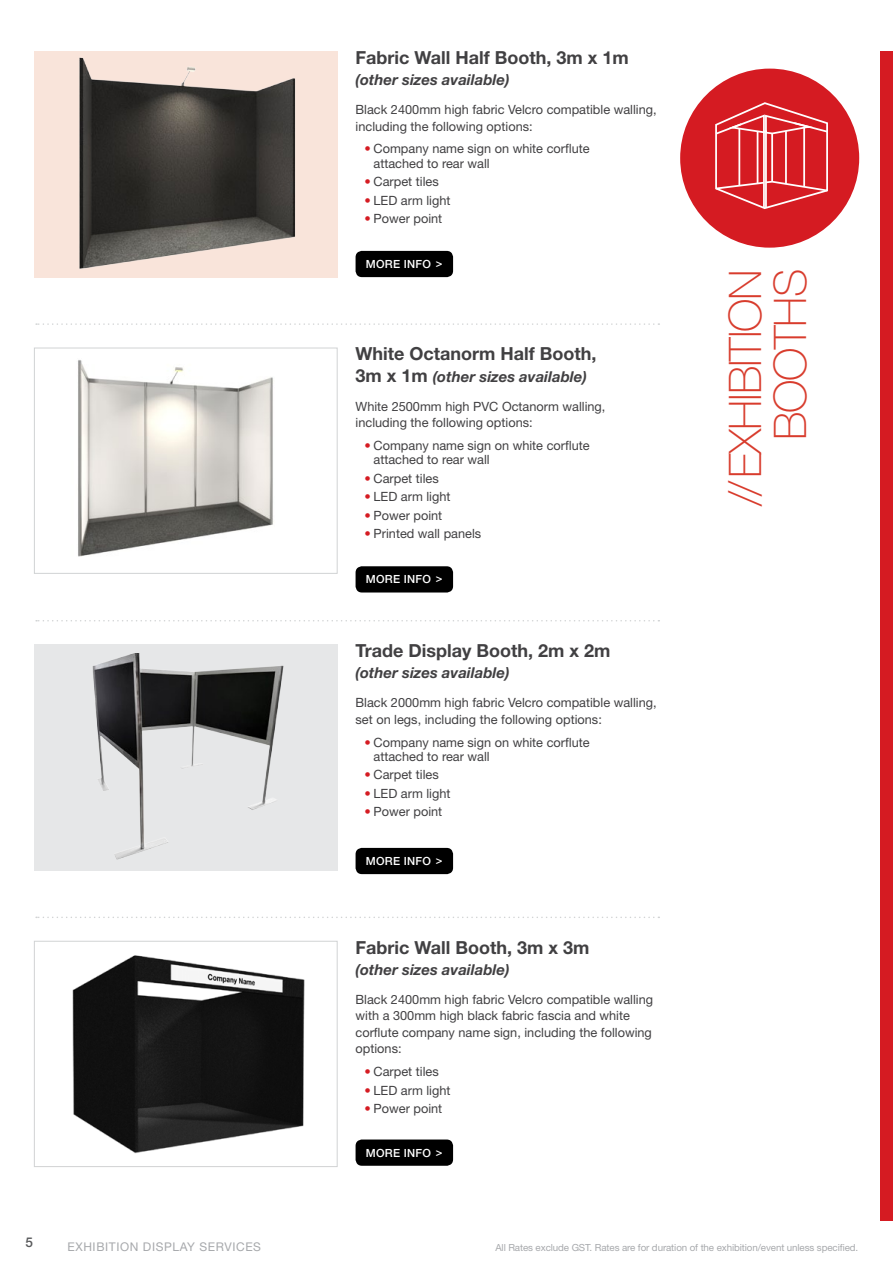
<style>
.page{position:relative;width:893px;height:1263px;background:#fff}
.page>*{position:absolute;margin:0;border:0;box-sizing:border-box;transform-origin:0 0}
.t1{font:100 45px/45px "Helvetica Neue LT Std";letter-spacing:-.025em;color:#d83c2d;text-align:right}
.t2{font:700 18px "Helvetica Neue LT Std";color:#414042}
.t3{font:italic 700 15px "Helvetica Neue LT Std";color:#414042}
.t4{font:500 13.5px "Helvetica Neue LT Std";color:#58595b}
.t5{font:12.75px/16.5px "Helvetica Neue LT Std";color:#414042}
.t6{font:12px "Helvetica Neue LT Std";letter-spacing:.05em;color:#a7a9ac}
.t7{font:500 11.25px "Helvetica Neue LT Std";letter-spacing:.02em;color:#fff}
.t8{font:9.75px "Helvetica Neue LT Std";letter-spacing:-.01em;color:#a7a9ac}
.s1{color:#d51b22}
.s2{font-style:normal;font-size:18px}
</style>
<div class="page">
<div style="left:680px;top:69px;width:179px;height:179px;background:#d51b22;border-radius:50%"></div>
<div style="left:880px;top:51px;width:13px;height:1169px;background:#d51b22"></div>
<svg style="left:715px;top:102px;width:113px;height:107px"></svg>
<hr style="left:738px;top:129px;width:2px;height:57px;background:#fff">
<hr style="left:757px;top:131px;width:1px;height:53px;background:#fff">
<hr style="left:771px;top:133px;width:2px;height:49px;background:#fff">
<hr style="left:803px;top:128px;width:2px;height:59px;background:#fff">
<hr style="left:785px;top:131px;width:2px;height:53px;background:#fff">
<div style="left:34px;top:348px;width:304px;height:226px;background:#fff;border:1px solid #d1d3d4"></div>
<div style="left:34px;top:51px;width:304px;height:226px;background:#f9e4da"></div>
<img style="left:35px;top:354px;width:239px;height:211px">
<img style="left:79px;top:57px;width:217px;height:212px">
<div style="left:34px;top:644px;width:304px;height:226px;background:#e6e7e8"></div>
<img style="left:92px;top:653px;width:192px;height:207px">
<div style="left:34px;top:941px;width:304px;height:226px;background:#fff;border:1px solid #d1d3d4"></div>
<img style="left:72px;top:955px;width:233px;height:199px">
<svg style="left:36px;top:620px;width:623px;height:1px"></svg>
<svg style="left:36px;top:916px;width:623px;height:2px"></svg>
<svg style="left:36px;top:323px;width:623px;height:2px"></svg>
<div style="left:356px;top:251px;width:97px;height:26px;background:#000;border-radius:6px"></div>
<div style="left:356px;top:566px;width:97px;height:26px;background:#000;border-radius:6px"></div>
<div style="left:356px;top:848px;width:97px;height:26px;background:#000;border-radius:6px"></div>
<div style="left:356px;top:1139px;width:97px;height:27px;background:#000;border-radius:6px"></div>
<h2 class="t2" style="left:356px;top:46px;width:275px">Fabric Wall Half Booth, 3m x 1m</h2>
<p class="t3" style="left:356px;top:70px;width:155px">(other sizes available)</p>
<p class="t5" style="left:356px;top:101px;width:303px">Black 2400mm high fabric Velcro compatible walling, including the following options:</p>
<p class="t5" style="left:374px;top:142px;width:218px;line-height:14.2px;text-indent:-9px"><span class="s1">•</span> Company name sign on white corflute attached to rear wall</p>
<p class="t5" style="left:365px;top:173px;width:76px"><span class="s1">•</span> Carpet tiles</p>
<p class="t5" style="left:365px;top:192px;width:87px"><span class="s1">•</span> LED arm light</p>
<p class="t5" style="left:365px;top:210px;width:79px"><span class="s1">•</span> Power point</p>
<p class="t7" style="left:366px;top:257px;width:78px">MORE INFO &gt;</p>
<h2 class="t2" style="left:356px;top:343px;width:242px">White Octanorm Half Booth,</h2>
<p class="t3" style="left:356px;top:367px;width:233px"><span class="s2">3m x 1m</span> (other sizes available)</p>
<p class="t5" style="left:356px;top:398px;width:251px">White 2500mm high PVC Octanorm walling, including the following options:</p>
<p class="t5" style="left:374px;top:438px;width:218px;line-height:14.2px;text-indent:-9px"><span class="s1">•</span> Company name sign on white corflute attached to rear wall</p>
<p class="t5" style="left:365px;top:470px;width:76px"><span class="s1">•</span> Carpet tiles</p>
<p class="t5" style="left:365px;top:488px;width:87px"><span class="s1">•</span> LED arm light</p>
<p class="t5" style="left:365px;top:507px;width:79px"><span class="s1">•</span> Power point</p>
<p class="t5" style="left:365px;top:525px;width:118px"><span class="s1">•</span> Printed wall panels</p>
<p class="t7" style="left:366px;top:573px;width:78px">MORE INFO &gt;</p>
<h2 class="t2" style="left:356px;top:639px;width:256px">Trade Display Booth, 2m x 2m</h2>
<p class="t3" style="left:356px;top:663px;width:155px">(other sizes available)</p>
<p class="t5" style="left:356px;top:694px;width:303px">Black 2000mm high fabric Velcro compatible walling, set on legs, including the following options:</p>
<p class="t5" style="left:374px;top:735px;width:218px;line-height:14.2px;text-indent:-9px"><span class="s1">•</span> Company name sign on white corflute attached to rear wall</p>
<p class="t5" style="left:365px;top:766px;width:76px"><span class="s1">•</span> Carpet tiles</p>
<p class="t5" style="left:365px;top:785px;width:87px"><span class="s1">•</span> LED arm light</p>
<p class="t5" style="left:365px;top:803px;width:79px"><span class="s1">•</span> Power point</p>
<p class="t7" style="left:366px;top:854px;width:78px">MORE INFO &gt;</p>
<h2 class="t2" style="left:356px;top:936px;width:235px">Fabric Wall Booth, 3m x 3m</h2>
<p class="t3" style="left:356px;top:960px;width:155px">(other sizes available)</p>
<p class="t5" style="left:356px;top:991px;width:299px">Black 2400mm high fabric Velcro compatible walling with a 300mm high black fabric fascia and white corflute company name sign, including the following options:</p>
<p class="t5" style="left:365px;top:1063px;width:76px"><span class="s1">•</span> Carpet tiles</p>
<p class="t5" style="left:365px;top:1082px;width:87px"><span class="s1">•</span> LED arm light</p>
<p class="t5" style="left:365px;top:1100px;width:79px"><span class="s1">•</span> Power point</p>
<p class="t7" style="left:366px;top:1146px;width:78px">MORE INFO &gt;</p>
<h1 class="t1" style="left:723px;top:506px;width:238px;rotate:-90deg">//EXHIBITION<br>BOOTHS</h1>
<p class="t4" style="left:26px;top:1234px;width:9px">5</p>
<p class="t6" style="left:68px;top:1239px;width:195px">EXHIBITION DISPLAY SERVICES</p>
<p class="t8" style="left:495px;top:1241px;width:364px">All Rates exclude GST. Rates are for duration of the exhibition/event unless specified.</p>
</div>
